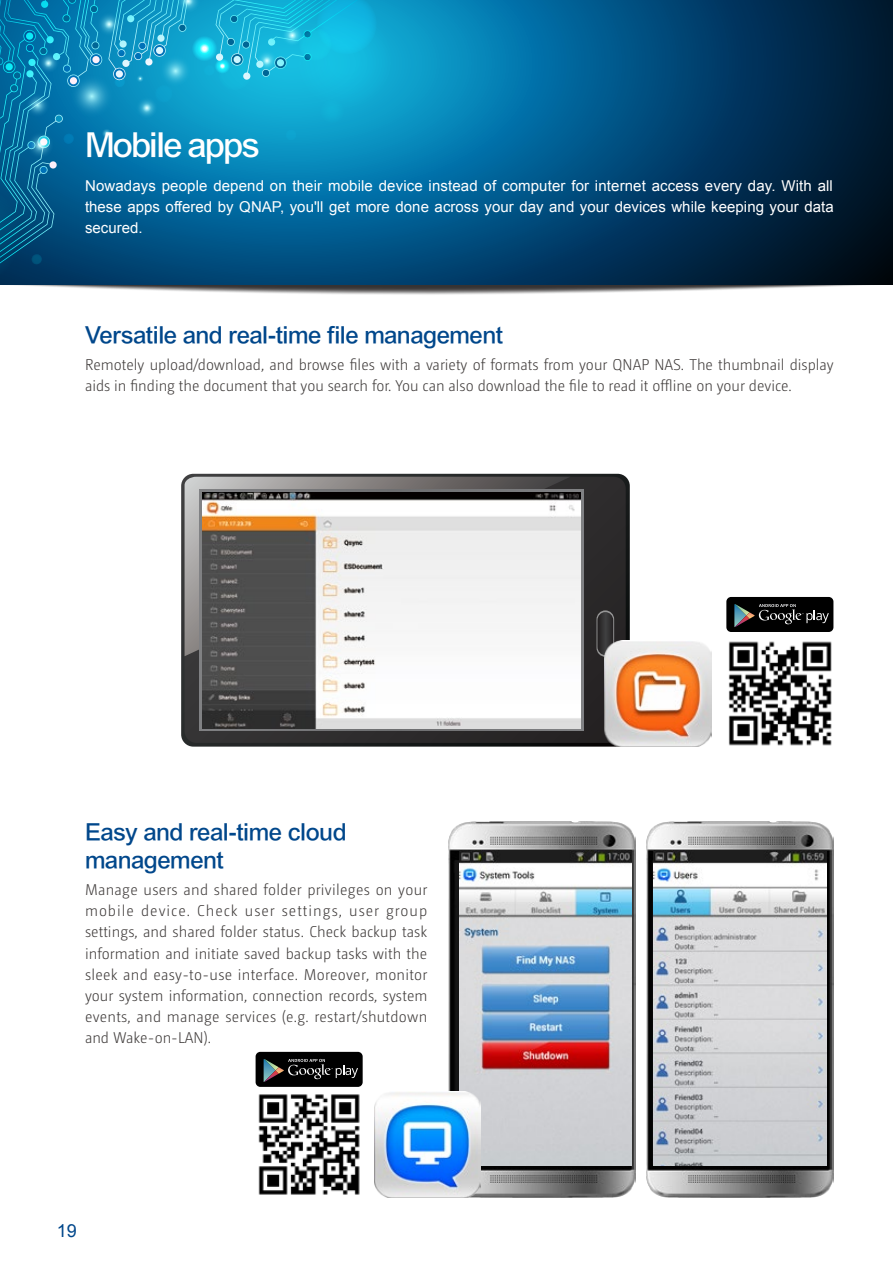
<style>
.page{position:relative;width:893px;height:1263px;background:#fff}
.page>*{position:absolute;margin:0;border:0;box-sizing:border-box;transform-origin:0 0}
.t1{font:34.5px "DF Li Hei Md HK BF";letter-spacing:-.04em;color:#fff}
.t2{font:24px/28.5px "DF Li Hei Md HK BF";letter-spacing:-.005em;color:#00478b}
.t3{font:18px "Arial";color:#00478b}
.t4{font:300 15.6px/21px "QNAP Camingo Dos";color:#3e3a39;scale:.95 1}
.t5{font:15px/21px "Arial";color:#fff;text-align:justify}
</style>
<div class="page">
<img style="left:449px;top:822px;width:186px;height:375px">
<img style="left:647px;top:822px;width:186px;height:375px">
<img style="left:459px;top:851px;width:173px;height:314px">
<img style="left:654px;top:851px;width:172px;height:314px">
<svg style="left:181px;top:474px;width:449px;height:273px;background:#353737"></svg>
<svg style="left:185px;top:477px;width:441px;height:266px;background:#2e2c2d"></svg>
<svg style="left:185px;top:477px;width:386px;height:179px;background:#8f8c8b"></svg>
<svg style="left:200px;top:489px;width:383px;height:242px;background:#838485"></svg>
<svg style="left:596px;top:610px;width:18px;height:47px"></svg>
<div style="left:597px;top:612px;width:16px;height:43px;background:linear-gradient(to bottom,#353435,#333233);border-radius:8px"></div>
<img style="left:203px;top:492px;width:377px;height:236px">
<img style="left:605px;top:640px;width:106px;height:107px">
<img style="left:728px;top:641px;width:104px;height:105px">
<div style="left:726px;top:597px;width:107px;height:35px;background:#000;border-radius:5px"></div>
<svg style="left:734px;top:604px;width:95px;height:23px"></svg>
<img style="left:374px;top:1091px;width:106px;height:106px">
<img style="left:258px;top:1094px;width:102px;height:101px">
<div style="left:256px;top:1052px;width:107px;height:35px;background:#000;border-radius:5px"></div>
<svg style="left:264px;top:1059px;width:94px;height:23px"></svg>
<svg style="left:0;top:0;width:893px;height:295px;background:#0b628c"></svg>
<h1 class="t1" style="left:85px;top:128px;width:176px">Mobile apps</h1>
<p class="t5" style="left:85px;top:176px;width:750px">Nowadays people depend on their mobile device instead of computer for internet access every day. With all these apps offered by QNAP, you'll get more done across your day and your devices while keeping your data secured.</p>
<h2 class="t2" style="left:85px;top:322px;width:419px">Versatile and real-time file management</h2>
<p class="t4" style="left:85px;top:355px;width:790px">Remotely upload/download, and browse files with a variety of formats from your QNAP NAS. The thumbnail display aids in finding the document that you search for. You can also download the file to read it offline on your device.</p>
<h2 class="t2" style="left:85px;top:818px;width:263px">Easy and real-time cloud management</h2>
<p class="t4" style="left:85px;top:879px;width:362px;text-align:justify">Manage users and shared folder privileges on your mobile device. Check user settings, user group settings, and shared folder status. Check backup task information and initiate saved backup tasks with the sleek and easy-to-use interface. Moreover, monitor your system information, connection records, system events, and manage services (e.g. restart/shutdown and Wake-on-LAN).</p>
<p class="t3" style="left:57px;top:1219px;width:22px">19</p>
</div>
